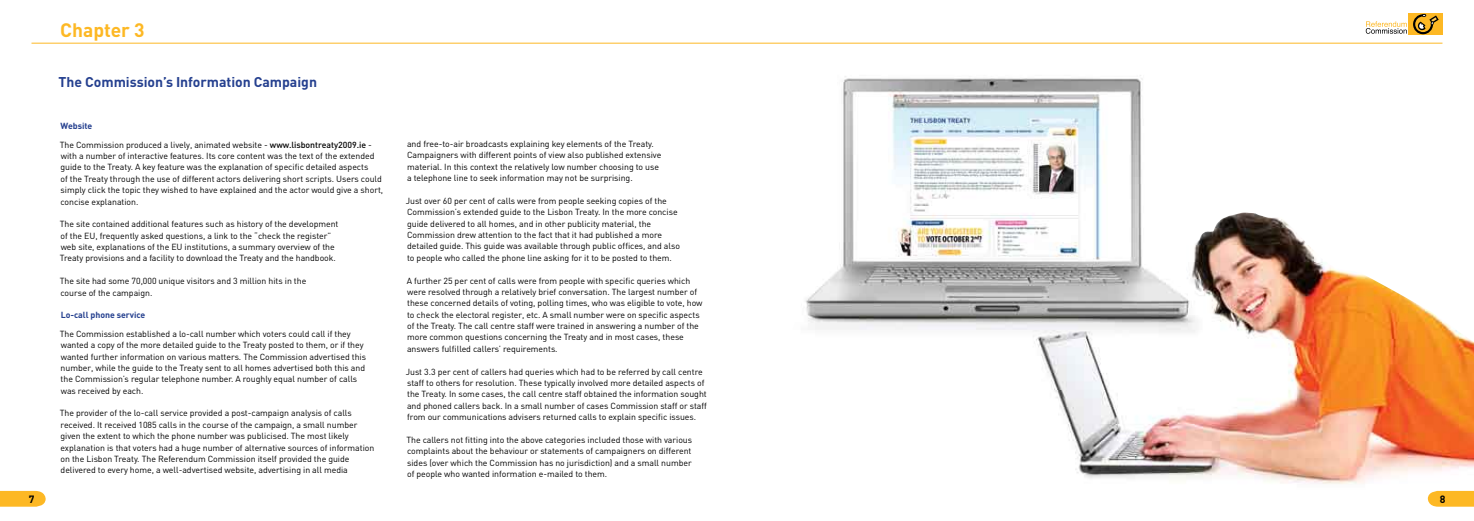
<style>
.page{position:relative;width:1474px;height:521px;background:#fff}
.page>*{position:absolute;margin:0;border:0;box-sizing:border-box;transform-origin:0 0}
.t1{font:700 19.25px "DIN";color:#fdb824}
.t2{font:700 14px "DIN";color:#25408f}
.t3{font:700 10.5px "DIN";color:#000}
.t4{font:8.75px/11.4px "DIN";letter-spacing:-.005em;color:#000}
.t5{font:700 8.75px "DIN";color:#25408f}
.s1{font-weight:700;color:#25408f}
.s2{font-weight:500}
</style>
<div class="page">
<img style="left:1042px;top:213px;width:431px;height:278px">
<svg style="left:0;top:491px;width:46px;height:16px"></svg>
<svg style="left:1427px;top:491px;width:46px;height:16px"></svg>
<hr style="left:32px;top:43px;width:1410px;height:1px;background:#fdb824">
<div style="left:1407px;top:13px;width:35px;height:22px;background:#fdb824"></div>
<svg style="left:1365px;top:21px;width:41px;height:13px"></svg>
<svg style="left:1413px;top:14px;width:25px;height:20px"></svg>
<img style="left:805px;top:75px;width:411px;height:283px">
<h1 class="t1" style="left:60px;top:17px;width:86px">Chapter 3</h1>
<h2 class="t2" style="left:59px;top:73px;width:260px">The Commission’s Information Campaign</h2>
<p class="t4" style="left:60px;top:117px;width:313px;line-height:18.4px"><span class="s1">Website<br></span>The Commission produced a lively, animated website - <span class="s2">www.lisbontreaty2009.ie</span> -</p>
<p class="t4" style="left:60px;top:150px;width:324px">with a number of interactive features. Its core content was the text of the extended guide to the Treaty. A key feature was the explanation of specific detailed aspects<br>of the Treaty through the use of different actors delivering short scripts. Users could simply click the topic they wished to have explained and the actor would give a short, concise explanation.</p>
<p class="t4" style="left:60px;top:218px;width:280px">The site contained additional features such as history of the development of the EU, frequently asked questions, a link to the “check the register” web site, explanations of the EU institutions, a summary overview of the Treaty provisions and a facility to download the Treaty and the handbook.</p>
<p class="t4" style="left:60px;top:275px;width:248px">The site had some 70,000 unique visitors and 3 million hits in the course of the campaign.</p>
<p class="t5" style="left:61px;top:309px;width:86px">Lo-call phone service</p>
<p class="t4" style="left:60px;top:328px;width:308px">The Commission established a lo-call number which voters could call if they wanted a copy of the more detailed guide to the Treaty posted to them, or if they wanted further information on various matters. The Commission advertised this number, while the guide to the Treaty sent to all homes advertised both this and the Commission’s regular telephone number. A roughly equal number of calls was received by each.</p>
<p class="t4" style="left:60px;top:407px;width:316px">The provider of the lo-call service provided a post-campaign analysis of calls received. It received 1085 calls in the course of the campaign, a small number given the extent to which the phone number was publicised. The most likely explanation is that voters had a huge number of alternative sources of information on the Lisbon Treaty. The Referendum Commission itself provided the guide delivered to every home, a well-advertised website, advertising in all media</p>
<p class="t4" style="left:407px;top:138px;width:256px">and free-to-air broadcasts explaining key elements of the Treaty.<br>Campaigners with different points of view also published extensive material. In this context the relatively low number choosing to use a telephone line to seek information may not be surprising.</p>
<p class="t4" style="left:406px;top:195px;width:276px">Just over 60 per cent of calls were from people seeking copies of the Commission’s extended guide to the Lisbon Treaty. In the more concise guide delivered to all homes, and in other publicity material, the Commission drew attention to the fact that it had published a more detailed guide. This guide was available through public offices, and also to people who called the phone line asking for it to be posted to them.</p>
<p class="t4" style="left:407px;top:274px;width:297px">A further 25 per cent of calls were from people with specific queries which were resolved through a relatively brief conversation. The largest number of these concerned details of voting, polling times, who was eligible to vote, how to check the electoral register, etc. A small number were on specific aspects of the Treaty. The call centre staff were trained in answering a number of the more common questions concerning the Treaty and in most cases, these answers fulfilled callers’ requirements.</p>
<p class="t4" style="left:406px;top:365px;width:302px">Just 3.3 per cent of callers had queries which had to be referred by call centre staff to others for resolution. These typically involved more detailed aspects of the Treaty. In some cases, the call centre staff obtained the information sought and phoned callers back. In a small number of cases Commission staff or staff from our communications advisers returned calls to explain specific issues.</p>
<p class="t4" style="left:406px;top:434px;width:287px;text-align:justify">The callers not fitting into the above categories included those with various complaints about the behaviour or statements of campaigners on different sides (over which the Commission has no jurisdiction) and a small number of people who wanted information e-mailed to them.</p>
<p class="t3" style="left:29px;top:492px;width:7px">7</p>
<p class="t3" style="left:1439px;top:492px;width:7px">8</p>
</div>
